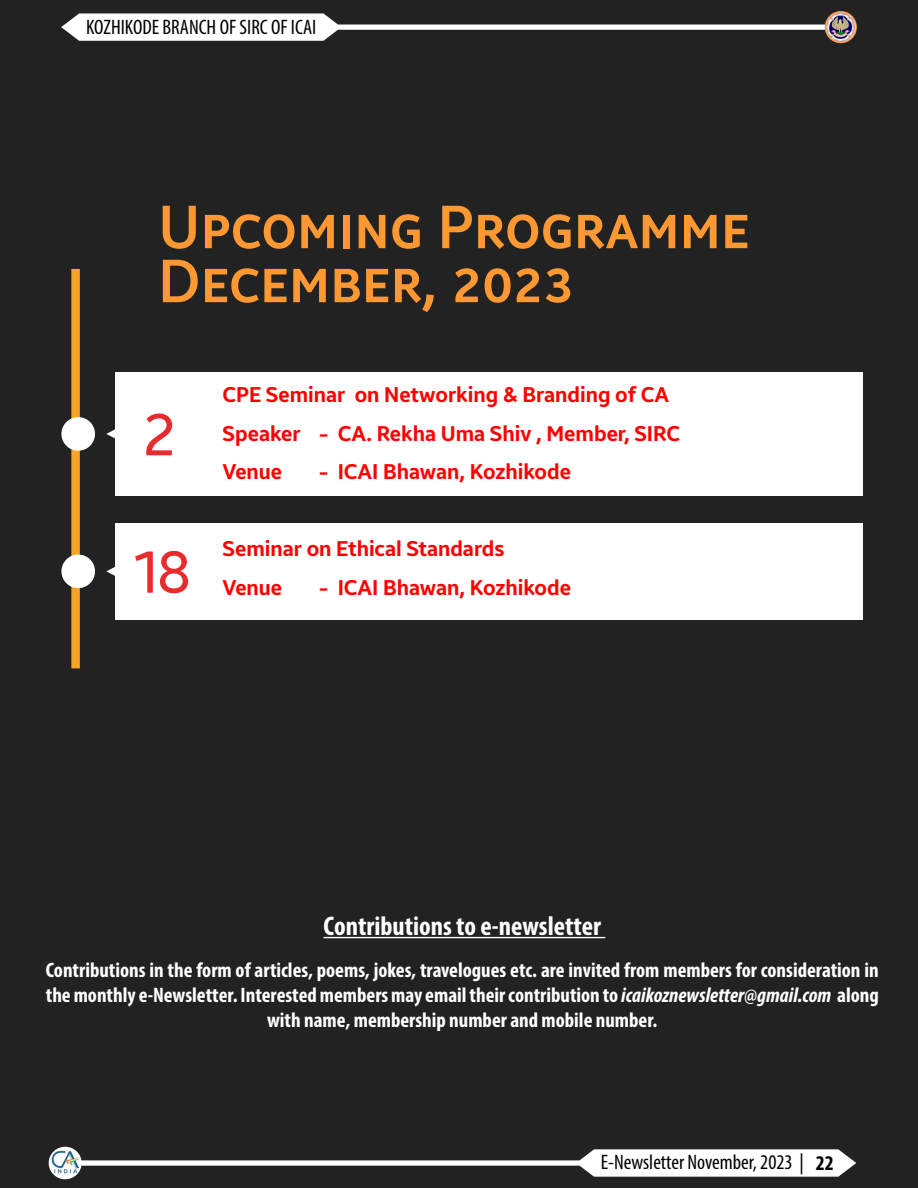
<style>
.page{position:relative;width:918px;height:1188px;background:#222}
.page>*{position:absolute;margin:0;border:0;box-sizing:border-box;transform-origin:0 0}
.t1{font:500 60px/54px "Samsung Sans";color:#fe9833}
.t2{font:60px "Samsung Sans";color:#e82c2d}
.t3{font:700 condensed 27px "Myriad Pro";color:#fff}
.t4{font:700 condensed 21px/25.2px "Myriad Pro";color:#fff;text-align:center}
.t5{font:700 21px/38.5px "Samsung Sans";color:#f00}
.t6{font:condensed 21px "Myriad Pro";color:#000}
.s1{font-style:italic}
.s2{font-stretch:normal}
.s3{font-weight:700}
</style>
<div class="page">
<svg style="left:61px;top:13px;width:765px;height:28px"></svg>
<img style="left:826px;top:12px;width:30px;height:30px">
<div style="left:825px;top:11px;width:32px;height:32px;border:1px solid #fe9833;border-radius:50%"></div>
<svg style="left:74px;top:1149px;width:782px;height:28px"></svg>
<div style="left:49px;top:1147px;width:32px;height:32px;background:#fff;border-radius:50%"></div>
<img style="left:49px;top:1148px;width:32px;height:28px">
<div style="left:49px;top:1147px;width:33px;height:32px;border:1px solid #fff;border-radius:50%"></div>
<div style="left:71px;top:269px;width:9px;height:399px;background:#f8a427"></div>
<div style="left:64px;top:419px;width:29px;height:30px;background:#fff;border-radius:50%"></div>
<div style="left:61px;top:417px;width:34px;height:34px;border:4px solid #fff;border-radius:50%"></div>
<div style="left:116px;top:372px;width:747px;height:124px;background:#fff"></div>
<svg style="left:106px;top:424px;width:10px;height:20px"></svg>
<div style="left:64px;top:557px;width:29px;height:29px;background:#fff;border-radius:50%"></div>
<div style="left:61px;top:555px;width:34px;height:33px;border:4px solid #fff;border-radius:50%"></div>
<div style="left:116px;top:523px;width:747px;height:97px;background:#fff"></div>
<svg style="left:106px;top:561px;width:10px;height:21px"></svg>
<hr style="left:324px;top:937px;width:281px;height:1px;background:#fff">
<p class="t6" style="left:86px;top:14px;width:232px">KOZHIKODE BRANCH OF SIRC OF ICAI</p>
<h1 class="t1" style="left:158px;top:198px;width:593px">Upcoming Programme<br>December, 2023</h1>
<h1 class="t2" style="left:143px;top:392px;width:35px">2</h1>
<p class="t5" style="left:223px;top:375px;width:459px">CPE Seminar on Networking &amp; Branding of CA<br>Speaker - CA. Rekha Uma Shiv , Member, SIRC<br>Venue</p>
<p class="t5" style="left:319px;top:452px;width:253px">- ICAI Bhawan, Kozhikode</p>
<h1 class="t2" style="left:129px;top:530px;width:63px">18</h1>
<p class="t5" style="left:223px;top:529px;width:283px">Seminar on Ethical Standards<br>Venue</p>
<p class="t5" style="left:319px;top:567px;width:253px">- ICAI Bhawan, Kozhikode</p>
<p class="t3" style="left:324px;top:909px;width:279px">Contributions to e-newsletter</p>
<p class="t4" style="left:46px;top:957px;width:835px">Contributions in the form of articles, poems, jokes, travelogues etc. are invited from members for consideration in the monthly e-Newsletter. Interested members may email their contribution to <span class="s1">icaikoznewsletter@gmail.com</span> along with name, membership number and mobile number.</p>
<p class="t6" style="left:601px;top:1150px;width:235px">E-Newsletter November, 2023 <span class="s2">|</span> <span class="s3">22</span></p>
</div>
